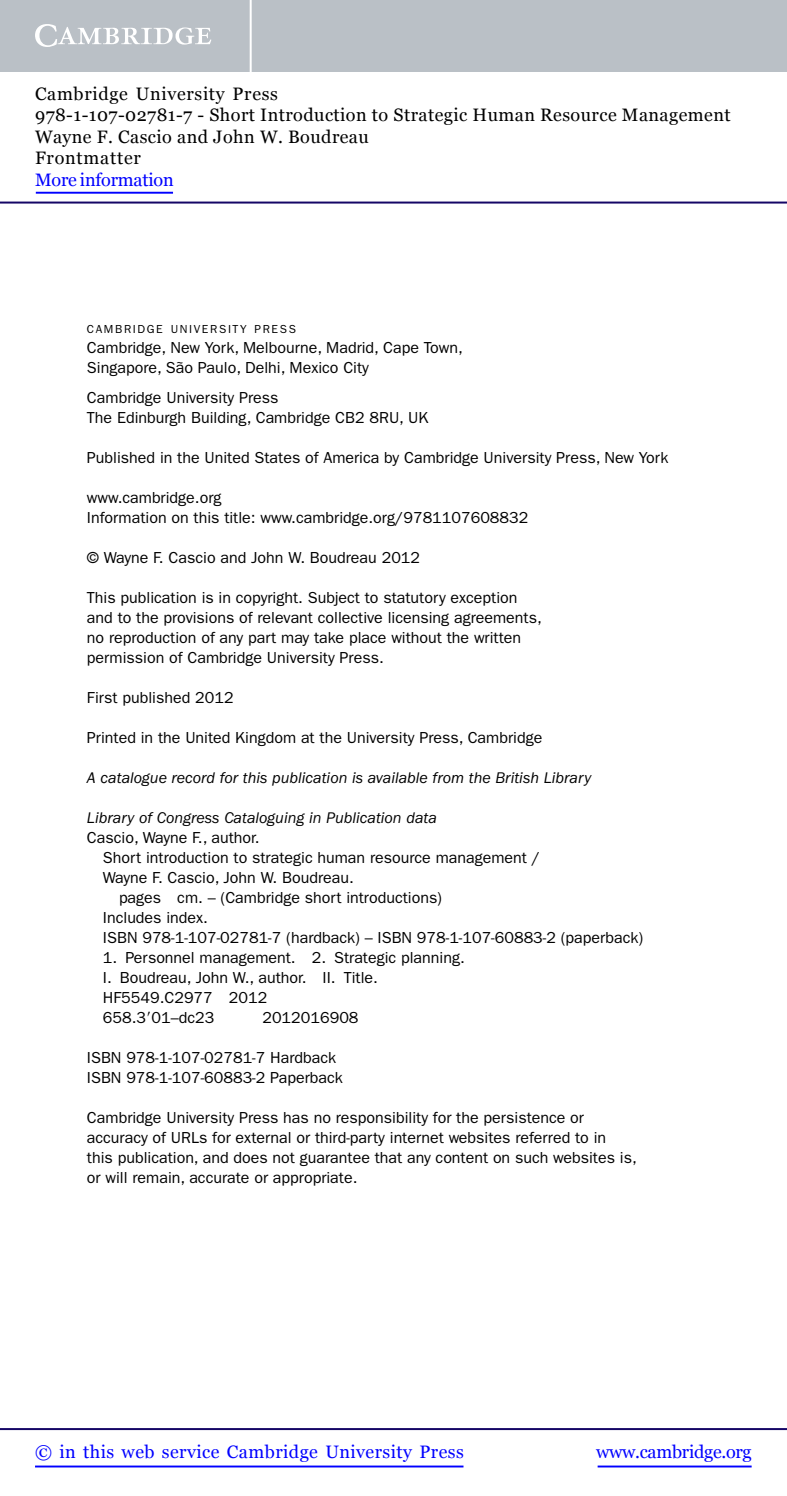
<style>
.page{position:relative;width:787px;height:1496px;background:#fff}
.page>*{position:absolute;margin:0;border:0;box-sizing:border-box;transform-origin:0 0}
.t1{font:18px/21.6px "Georgia";letter-spacing:.025em;color:#000}
.t2{font:18px "Georgia";letter-spacing:.025em;color:#00f}
.t3{font:18px "Georgia";letter-spacing:-.015em;color:#00f}
.t4{font:18px "Georgia";letter-spacing:-.01em;color:#00f}
.t5{font:16px/20px "ITC Franklin Gothic Std";color:#000}
.t6{font:italic 16px "ITC Franklin Gothic Std";color:#000}
.t7{font:11.6px "ITC Franklin Gothic Std";letter-spacing:.135em;color:#000}
</style>
<div class="page">
<hr style="left:597px;top:1466px;width:154px;height:1px;background:#00f">
<hr style="left:0;top:1428px;width:786px;height:2px;background:#150666">
<hr style="left:35px;top:1466px;width:428px;height:1px;background:#00f">
<div style="left:0;top:0;width:786px;height:72px;background:#bac0c6"></div>
<svg style="left:35px;top:24px;width:176px;height:23px"></svg>
<hr style="left:249px;top:0;width:2px;height:72px;background:#fff">
<hr style="left:0;top:202px;width:786px;height:2px;background:#150666">
<hr style="left:36px;top:192px;width:137px;height:2px;background:#00f">
<p class="t1" style="left:35px;top:83px;width:696px">Cambridge University Press<br>978-1-107-02781-7 - Short Introduction to Strategic Human Resource Management Wayne F. Cascio and John W. Boudreau<br>Frontmatter</p>
<p class="t4" style="left:35px;top:170px;width:140px">More information</p>
<p class="t7" style="left:87px;top:322px;width:210px">CAMBRIDGE UNIVERSITY PRESS</p>
<p class="t5" style="left:87px;top:338px;width:377px">Cambridge, New York, Melbourne, Madrid, Cape Town,<br>Singapore, São Paulo, Delhi, Mexico City</p>
<p class="t5" style="left:87px;top:388px;width:342px">Cambridge University Press<br>The Edinburgh Building, Cambridge CB2 8RU, UK</p>
<p class="t5" style="left:87px;top:448px;width:582px">Published in the United States of America by Cambridge University Press, New York</p>
<p class="t5" style="left:87px;top:488px;width:442px">www.cambridge.org<br>Information on this title: www.cambridge.org/9781107608832</p>
<p class="t5" style="left:87px;top:548px;width:334px">© Wayne F. Cascio and John W. Boudreau 2012</p>
<p class="t5" style="left:87px;top:588px;width:456px">This publication is in copyright. Subject to statutory exception and to the provisions of relevant collective licensing agreements, no reproduction of any part may take place without the written permission of Cambridge University Press.</p>
<p class="t5" style="left:87px;top:688px;width:148px">First published 2012</p>
<p class="t5" style="left:87px;top:728px;width:456px">Printed in the United Kingdom at the University Press, Cambridge</p>
<p class="t6" style="left:87px;top:769px;width:505px">A catalogue record for this publication is available from the British Library</p>
<p class="t6" style="left:87px;top:809px;width:351px">Library of Congress Cataloguing in Publication data</p>
<p class="t5" style="left:87px;top:828px;width:174px">Cascio, Wayne F., author.</p>
<p class="t5" style="left:103px;top:848px;width:438px">Short introduction to strategic human resource management /</p>
<p class="t5" style="left:103px;top:868px;width:252px">Wayne F. Cascio, John W. Boudreau.</p>
<p class="t5" style="left:119px;top:888px;width:324px">pages cm. – (Cambridge short introductions)</p>
<p class="t5" style="left:103px;top:908px;width:106px">Includes index.</p>
<p class="t5" style="left:103px;top:928px;width:541px">ISBN 978-1-107-02781-7 (hardback) – ISBN 978-1-107-60883-2 (paperback)</p>
<p class="t5" style="left:103px;top:948px;width:363px">1. Personnel management. 2. Strategic planning.<br>I. Boudreau, John W., author. II. Title.<br>HF5549.C2977 2012<br>658.3 01–dc23</p>
<p class="t5" style="left:262px;top:1008px;width:97px">2012016908</p>
<p class="t5" style="left:87px;top:1048px;width:257px">ISBN 978-1-107-02781-7 Hardback<br>ISBN 978-1-107-60883-2 Paperback</p>
<p class="t5" style="left:87px;top:1108px;width:551px">Cambridge University Press has no responsibility for the persistence or accuracy of URLs for external or third-party internet websites referred to in<br>this publication, and does not guarantee that any content on such websites is, or will remain, accurate or appropriate.</p>
<p class="t2" style="left:35px;top:1442px;width:430px">© in this web service Cambridge University Press</p>
<p class="t3" style="left:595px;top:1442px;width:157px">www.cambridge.org</p>
</div>
